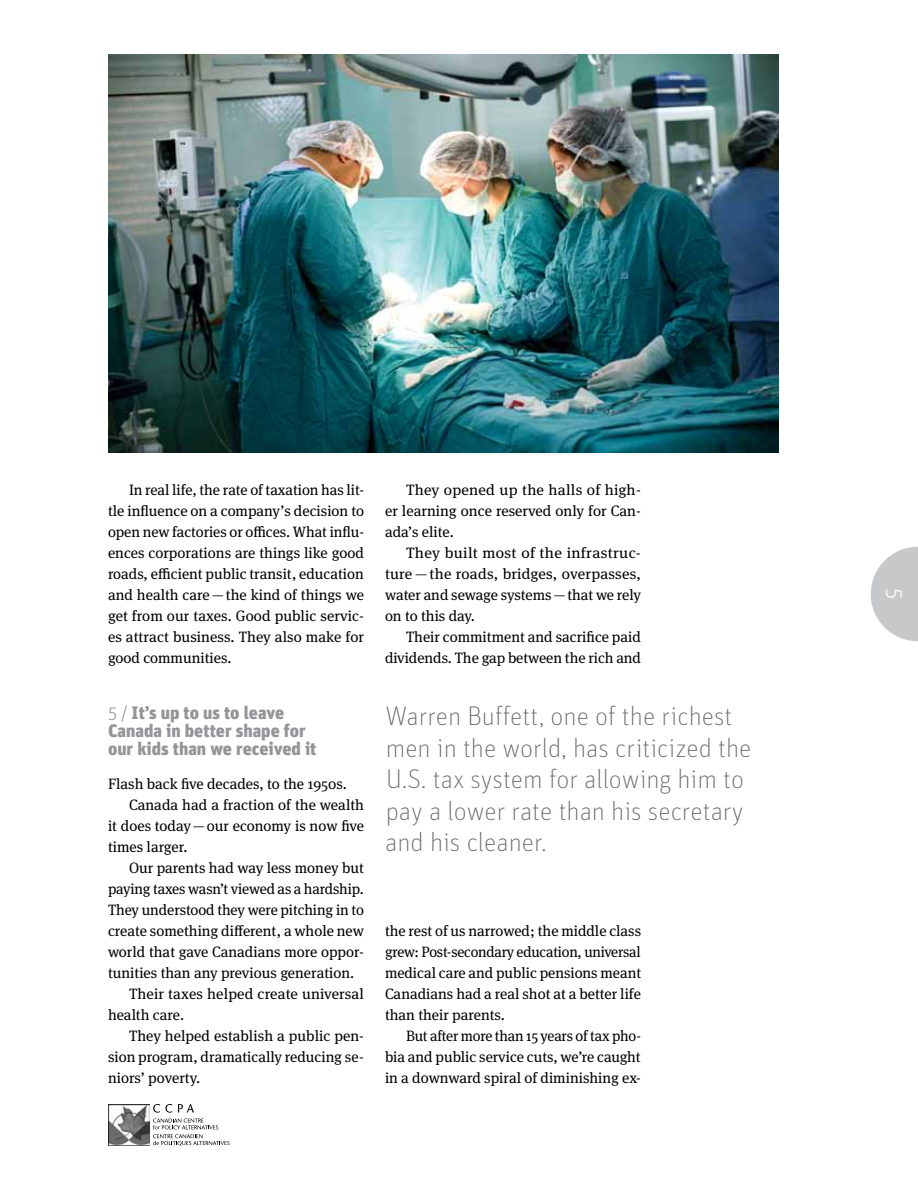
<style>
.page{position:relative;width:918px;height:1188px;background:#fff}
.page>*{position:absolute;margin:0;border:0;box-sizing:border-box;transform-origin:0 0}
.t1{font:100 27px/31.5px "Unit";color:#636466}
.t2{font:300 22.5px "Unit";color:#fff}
.t3{font:900 18px/18px "Unit";color:#939598}
.t4{font:15px/21px "Meta Serif OT";color:#000;text-align:justify}
.t5{font:15px/21px "Meta Serif OT";color:#000;text-align:justify;scale:1.05 1}
.t6{font:15px/21px "Meta Serif OT";color:#000;text-align:justify;scale:1.04 1}
.s1{font-weight:300}
</style>
<div class="page">
<svg style="left:871px;top:547px;width:47px;height:94px"></svg>
<img style="left:108px;top:1104px;width:41px;height:41px">
<svg style="left:153px;top:1104px;width:77px;height:42px"></svg>
<img style="left:108px;top:54px;width:671px;height:399px">
<p class="t4" style="left:108px;top:480px;width:258px;text-indent:21px">In real life, the rate of taxation has lit&shy;tle influence on a company’s decision to open new factories or offices. What influ&shy;ences corporations are things like good roads, efficient public transit, education and health care—the kind of things we get from our taxes. Good public servic&shy;es attract business. They also make for good communities.</p>
<p class="t3" style="left:108px;top:703px;width:210px"><span class="s1">5 /</span> It’s up to us to leave<br>Canada in better shape for our kids than we received it</p>
<p class="t4" style="left:108px;top:774px;width:240px">Flash back five decades, to the 1950s.</p>
<p class="t4" style="left:129px;top:795px;width:237px">Canada had a fraction of the wealth</p>
<p class="t4" style="left:108px;top:816px;width:258px">it does today—our economy is now five</p>
<p class="t4" style="left:108px;top:837px;width:81px">times larger.</p>
<p class="t4" style="left:129px;top:858px;width:236px">Our parents had way less money but</p>
<p class="t4" style="left:108px;top:879px;width:257px">paying taxes wasn’t viewed as a hardship.</p>
<p class="t4" style="left:108px;top:900px;width:257px">They understood they were pitching in to</p>
<p class="t4" style="left:108px;top:921px;width:257px">create something different, a whole new</p>
<p class="t4" style="left:108px;top:942px;width:258px">world that gave Canadians more oppor-</p>
<p class="t4" style="left:108px;top:963px;width:248px">tunities than any previous generation.</p>
<p class="t4" style="left:129px;top:984px;width:237px">Their taxes helped create universal</p>
<p class="t4" style="left:108px;top:1005px;width:78px">health care.</p>
<p class="t4" style="left:129px;top:1026px;width:237px">They helped establish a public pen-</p>
<p class="t4" style="left:108px;top:1047px;width:258px">sion program, dramatically reducing se-</p>
<p class="t4" style="left:108px;top:1068px;width:94px">niors’ poverty.</p>
<p class="t6" style="left:385px;top:480px;width:248px;text-indent:21px">They opened up the halls of high&shy;er learning once reserved only for Can&shy;ada’s elite.</p>
<p class="t5" style="left:385px;top:543px;width:245px;text-indent:21px">They built most of the infrastruc&shy;ture — the roads, bridges, overpasses, water and sewage systems—that we rely on to this day.</p>
<p class="t4" style="left:385px;top:627px;width:258px;text-align:right">Their commitment and sacrifice paid dividends. The gap between the rich and</p>
<h1 class="t1" style="left:385px;top:700px;width:368px">Warren Buffett, one of the richest men in the world, has criticized the<br>U.S. tax system for allowing him to pay a lower rate than his secretary and his cleaner.</h1>
<p class="t4" style="left:385px;top:921px;width:258px">the rest of us narrowed; the middle class grew: Post-secondary education, universal medical care and public pensions meant Canadians had a real shot at a better life than their parents.</p>
<p class="t4" style="left:385px;top:1026px;width:258px;text-indent:21px">But after more than 15 years of tax pho&shy;bia and public service cuts, we’re caught in a downward spiral of diminishing ex-</p>
<h2 class="t2" style="left:908px;top:588px;width:13px;rotate:90deg">5</h2>
</div>
